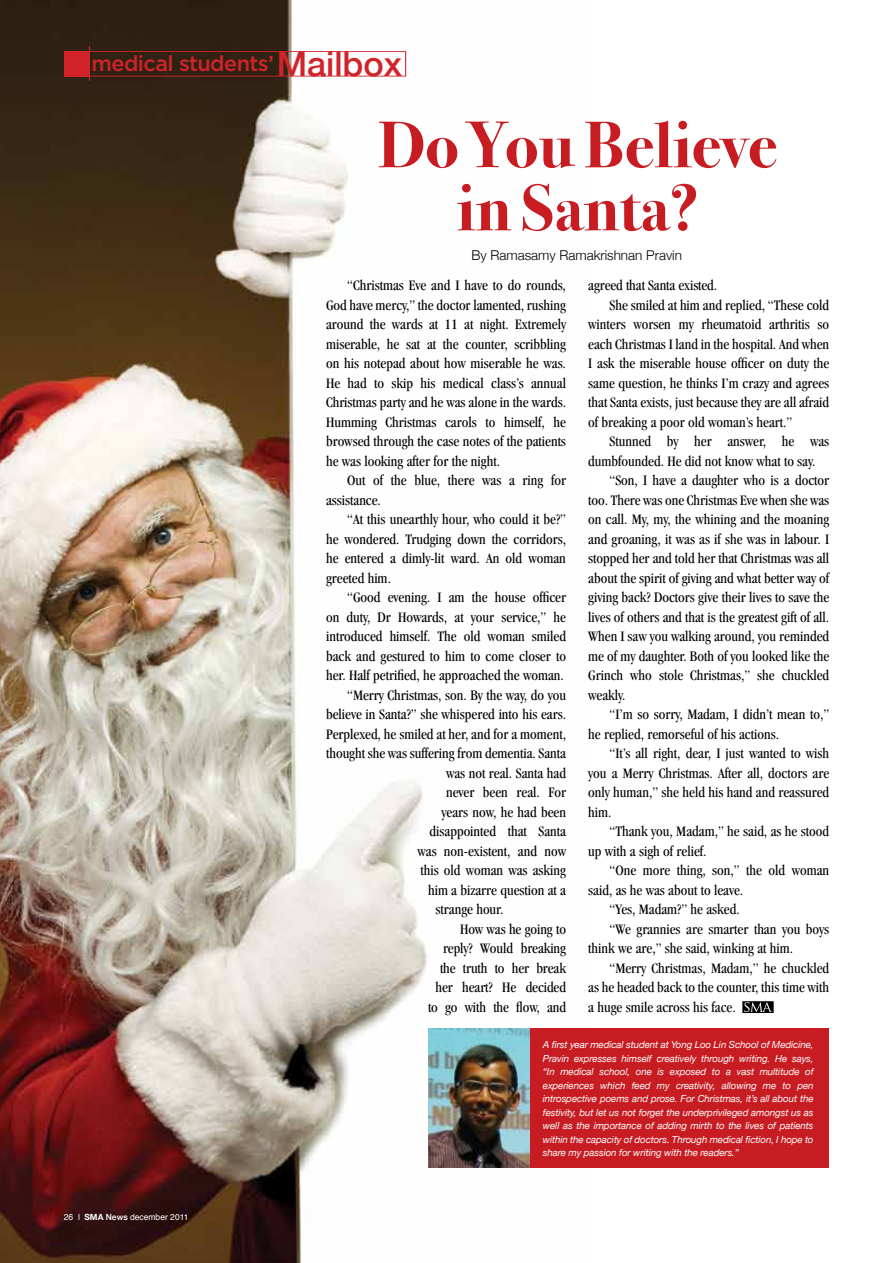
<style>
.page{position:relative;width:893px;height:1263px;background:#fff}
.page>*{position:absolute;margin:0;border:0;box-sizing:border-box;transform-origin:0 0}
.t1{font:66px/63px "Bodoni Svty Two ITCTT Bold";color:#c61c22;text-align:center}
.t2{font:500 21.6px "Gotham";letter-spacing:-.025em;color:#d2232a}
.t3{font:condensed 15px/19.5px "Garamond";color:#000;text-align:justify}
.t4{font:300 13.5px "Helvetica Neue";color:#000}
.t5{font:italic 9.75px/13.5px "Helvetica Neue";letter-spacing:-.01em;color:#fff;text-align:justify}
.t6{font:8.55px "Helvetica";color:#fff}
.s1{font-family:"Helvetica Neue";font-size:34.2px}
.s2{font-family:"Helvetica Neue";font-weight:700}
.s3{font-family:"Helvetica Neue";font-weight:500}
</style>
<div class="page">
<img style="left:0;top:0;width:588px;height:1263px">
<div style="left:64px;top:51px;width:25px;height:26px;background:#d2232a"></div>
<svg style="left:90px;top:51px;width:316px;height:26px"></svg>
<hr style="left:89px;top:46px;width:1px;height:35px;background:#d2232a">
<svg style="left:742px;top:1001px;width:32px;height:12px"></svg>
<div style="left:494px;top:1028px;width:334px;height:139px;background:#c61c22"></div>
<img style="left:428px;top:1028px;width:101px;height:139px">
<h2 class="t2" style="left:92px;top:51px;width:312px">medical students’<span class="s1">Mailbox</span></h2>
<h1 class="t1" style="left:378px;top:114px;width:401px">Do You Believe in Santa?</h1>
<p class="t4" style="left:471px;top:247px;width:212px">By Ramasamy Ramakrishnan Pravin</p>
<p class="t6" style="left:64px;top:1211px;width:126px">26 | <span class="s2">SMA</span> <span class="s3">News</span> december 2011</p>
<p class="t3" style="left:588px;top:276px;width:130px">agreed that Santa existed.</p>
<p class="t3" style="left:609px;top:295px;width:221px">She smiled at him and replied, “These cold</p>
<p class="t3" style="left:588px;top:315px;width:242px">winters worsen my rheumatoid arthritis so</p>
<p class="t3" style="left:588px;top:334px;width:243px">each Christmas I land in the hospital. And when</p>
<p class="t3" style="left:588px;top:354px;width:243px">I ask the miserable house officer on duty the</p>
<p class="t3" style="left:588px;top:373px;width:242px">same question, he thinks I’m crazy and agrees</p>
<p class="t3" style="left:588px;top:393px;width:242px">that Santa exists, just because they are all afraid</p>
<p class="t3" style="left:588px;top:412px;width:206px">of breaking a poor old woman’s heart.”</p>
<p class="t3" style="left:609px;top:432px;width:221px">Stunned by her answer, he was</p>
<p class="t3" style="left:588px;top:451px;width:229px">dumbfounded. He did not know what to say.</p>
<p class="t3" style="left:609px;top:471px;width:221px">“Son, I have a daughter who is a doctor</p>
<p class="t3" style="left:588px;top:490px;width:243px">too. There was one Christmas Eve when she was</p>
<p class="t3" style="left:588px;top:510px;width:242px">on call. My, my, the whining and the moaning</p>
<p class="t3" style="left:588px;top:529px;width:242px">and groaning, it was as if she was in labour. I</p>
<p class="t3" style="left:588px;top:549px;width:243px">stopped her and told her that Christmas was all</p>
<p class="t3" style="left:588px;top:568px;width:242px">about the spirit of giving and what better way of</p>
<p class="t3" style="left:588px;top:588px;width:242px">giving back? Doctors give their lives to save the</p>
<p class="t3" style="left:588px;top:607px;width:242px">lives of others and that is the greatest gift of all.</p>
<p class="t3" style="left:588px;top:627px;width:243px">When I saw you walking around, you reminded</p>
<p class="t3" style="left:588px;top:646px;width:242px">me of my daughter. Both of you looked like the</p>
<p class="t3" style="left:588px;top:666px;width:242px">Grinch who stole Christmas,” she chuckled</p>
<p class="t3" style="left:588px;top:685px;width:39px">weakly.</p>
<p class="t3" style="left:609px;top:705px;width:221px">“I’m so sorry, Madam, I didn’t mean to,”</p>
<p class="t3" style="left:588px;top:724px;width:192px">he replied, remorseful of his actions.</p>
<p class="t3" style="left:609px;top:744px;width:221px">“It’s all right, dear, I just wanted to wish</p>
<p class="t3" style="left:588px;top:763px;width:243px">you a Merry Christmas. After all, doctors are</p>
<p class="t3" style="left:588px;top:783px;width:242px">only human,” she held his hand and reassured</p>
<p class="t3" style="left:588px;top:802px;width:25px">him.</p>
<p class="t3" style="left:609px;top:822px;width:221px">“Thank you, Madam,” he said, as he stood</p>
<p class="t3" style="left:588px;top:841px;width:120px">up with a sigh of relief.</p>
<p class="t3" style="left:609px;top:861px;width:221px">“One more thing, son,” the old woman</p>
<p class="t3" style="left:588px;top:880px;width:156px">said, as he was about to leave.</p>
<p class="t3" style="left:609px;top:900px;width:132px">“Yes, Madam?” he asked.</p>
<p class="t3" style="left:609px;top:919px;width:221px">“We grannies are smarter than you boys</p>
<p class="t3" style="left:588px;top:939px;width:206px">think we are,” she said, winking at him.</p>
<p class="t3" style="left:609px;top:958px;width:221px">“Merry Christmas, Madam,” he chuckled</p>
<p class="t3" style="left:588px;top:978px;width:242px">as he headed back to the counter, this time with</p>
<p class="t3" style="left:588px;top:997px;width:149px">a huge smile across his face.</p>
<p class="t5" style="left:543px;top:1038px;width:272px">A first year medical student at Yong Loo Lin School of Medicine, Pravin expresses himself creatively through writing. He says, “In medical school, one is exposed to a vast multitude of experiences which feed my creativity, allowing me to pen introspective poems and prose. For Christmas, it’s all about the festivity, but let us not forget the underprivileged amongst us as well as the importance of adding mirth to the lives of patients within the capacity of doctors. Through medical fiction, I hope to share my passion for writing with the readers.”</p>
<p class="t3" style="left:326px;top:276px;width:242px;text-indent:21px">“Christmas Eve and I have to do rounds, God have mercy,” the doctor lamented, rushing around the wards at 11 at night. Extremely miserable, he sat at the counter, scribbling on his notepad about how miserable he was.<br>He had to skip his medical class’s annual Christmas party and he was alone in the wards.<br>Humming Christmas carols to himself, he browsed through the case notes of the patients he was looking after for the night.</p>
<p class="t3" style="left:326px;top:471px;width:241px;text-indent:21px">Out of the blue, there was a ring for assistance.</p>
<p class="t3" style="left:326px;top:510px;width:242px;text-indent:21px">“At this unearthly hour, who could it be?” he wondered. Trudging down the corridors, he entered a dimly-lit ward. An old woman greeted him.</p>
<p class="t3" style="left:347px;top:588px;width:220px">“Good evening. I am the house officer</p>
<p class="t3" style="left:326px;top:607px;width:242px">on duty, Dr Howards, at your service,” he</p>
<p class="t3" style="left:326px;top:627px;width:242px">introduced himself. The old woman smiled</p>
<p class="t3" style="left:326px;top:646px;width:242px">back and gestured to him to come closer to</p>
<p class="t3" style="left:326px;top:666px;width:239px">her. Half petrified, he approached the woman.</p>
<p class="t3" style="left:347px;top:685px;width:220px">“Merry Christmas, son. By the way, do you</p>
<p class="t3" style="left:326px;top:705px;width:242px">believe in Santa?” she whispered into his ears.</p>
<p class="t3" style="left:326px;top:724px;width:241px">Perplexed, he smiled at her, and for a moment,</p>
<p class="t3" style="left:326px;top:744px;width:242px">thought she was suffering from dementia. Santa</p>
<p class="t3" style="left:446px;top:763px;width:122px">was not real. Santa had</p>
<p class="t3" style="left:446px;top:783px;width:122px">never been real. For</p>
<p class="t3" style="left:441px;top:802px;width:126px">years now, he had been</p>
<p class="t3" style="left:429px;top:822px;width:138px">disappointed that Santa</p>
<p class="t3" style="left:417px;top:841px;width:150px">was non-existent, and now</p>
<p class="t3" style="left:420px;top:861px;width:147px">this old woman was asking</p>
<p class="t3" style="left:428px;top:880px;width:140px">him a bizarre question at a</p>
<p class="t3" style="left:435px;top:900px;width:70px">strange hour.</p>
<p class="t3" style="left:460px;top:919px;width:107px">How was he going to</p>
<p class="t3" style="left:443px;top:939px;width:125px">reply? Would breaking</p>
<p class="t3" style="left:440px;top:958px;width:127px">the truth to her break</p>
<p class="t3" style="left:435px;top:978px;width:132px">her heart? He decided</p>
<p class="t3" style="left:428px;top:997px;width:140px">to go with the flow, and</p>
</div>
